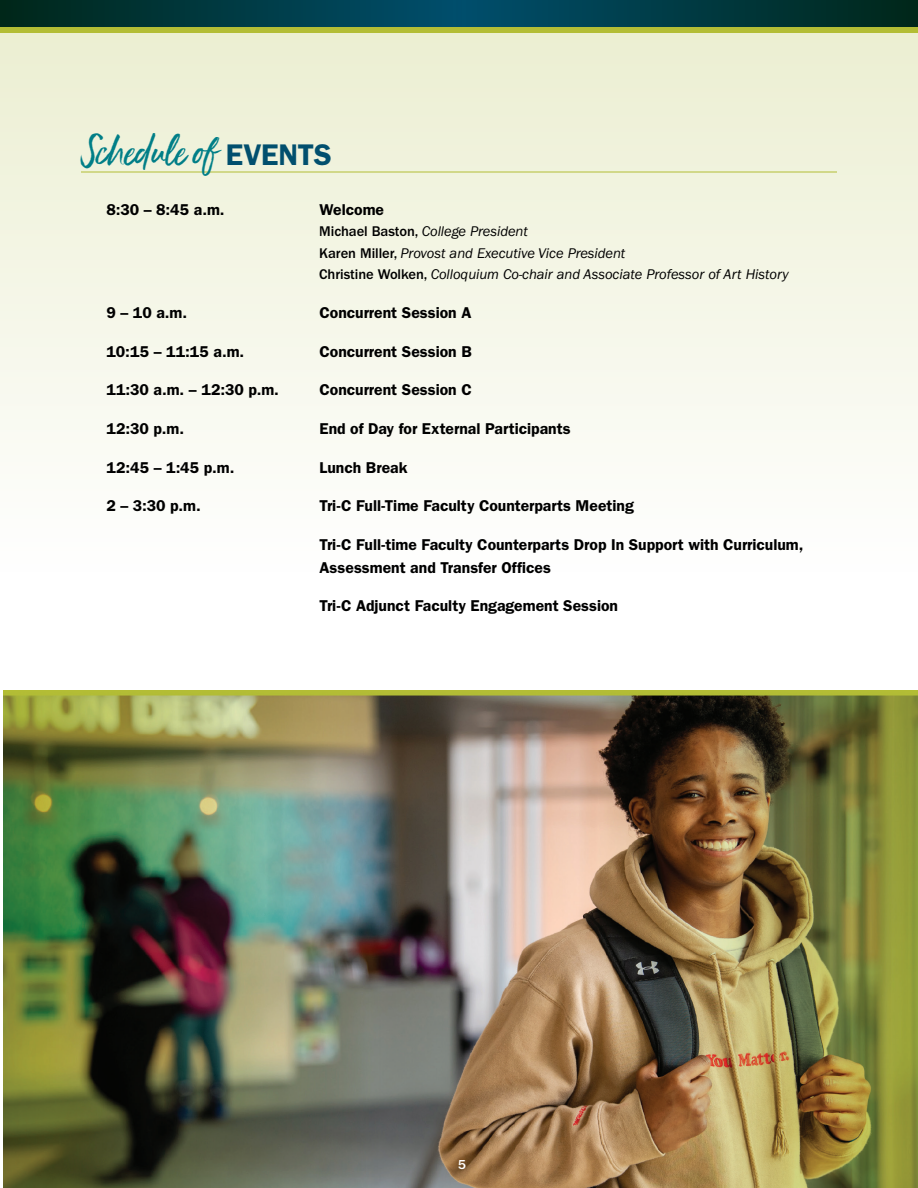
<style>
.page{position:relative;width:918px;height:1188px;background:#fff}
.page>*{position:absolute;margin:0;border:0;box-sizing:border-box;transform-origin:0 0}
.Session_-_Head{font:37.5px "Ernestand Emily Slanted Solid";color:#007e87}
.Schedule_of_Events_-_Time{font:600 15.75px/22.5px "ITC Franklin Gothic Std";color:#000}
.Session_-_Paragraph_Names{font:italic 14.55px "ITC Franklin Gothic Std";letter-spacing:-.005em;color:#000}
.t1{font:500 13.5px "ITC Franklin Gothic Std";color:#fff}
.s1{font-family:"ITC Franklin Gothic Std";font-weight:600;font-size:30px;color:#014f6e}
.s2{font-weight:500;font-style:normal}
</style>
<div class="page">
<img style="left:3px;top:691px;width:915px;height:497px">
<div style="left:457px;top:0;width:461px;height:27px;background:linear-gradient(to right,#004e6d,#002719)"></div>
<div style="left:0;top:30px;width:918px;height:542px;background:linear-gradient(to bottom,#ebeecf,#fff)"></div>
<div style="left:0;top:27px;width:918px;height:5px;background:#b3bd35"></div>
<div style="left:0;top:0;width:461px;height:27px;background:linear-gradient(to right,#002619,#004e6d)"></div>
<hr style="left:81px;top:172px;width:756px;height:1px;background:#b3bd35">
<h1 class="Session_-_Head" style="left:81px;top:128px;width:252px">Schedule of <span class="s1">EVENTS</span></h1>
<h2 class="Schedule_of_Events_-_Time" style="left:106px;top:198px;width:120px">8:30 – 8:45 a.m.</h2>
<h2 class="Schedule_of_Events_-_Time" style="left:320px;top:198px;width:66px">Welcome</h2>
<p class="Session_-_Paragraph_Names" style="left:319px;top:223px;width:210px"><span class="s2">Michael Baston,</span> College President</p>
<p class="Session_-_Paragraph_Names" style="left:319px;top:245px;width:308px"><span class="s2">Karen Miller,</span> Provost and Executive Vice President</p>
<p class="Session_-_Paragraph_Names" style="left:319px;top:266px;width:471px"><span class="s2">Christine Wolken,</span> Colloquium Co-chair and Associate Professor of Art History</p>
<h2 class="Schedule_of_Events_-_Time" style="left:106px;top:301px;width:82px">9 – 10 a.m.</h2>
<h2 class="Schedule_of_Events_-_Time" style="left:320px;top:301px;width:153px">Concurrent Session A</h2>
<h2 class="Schedule_of_Events_-_Time" style="left:106px;top:340px;width:139px">10:15 – 11:15 a.m.</h2>
<h2 class="Schedule_of_Events_-_Time" style="left:320px;top:340px;width:154px">Concurrent Session B</h2>
<h2 class="Schedule_of_Events_-_Time" style="left:106px;top:379px;width:174px">11:30 a.m. – 12:30 p.m.</h2>
<h2 class="Schedule_of_Events_-_Time" style="left:320px;top:379px;width:154px">Concurrent Session C</h2>
<h2 class="Schedule_of_Events_-_Time" style="left:106px;top:417px;width:79px">12:30 p.m.</h2>
<h2 class="Schedule_of_Events_-_Time" style="left:320px;top:417px;width:253px">End of Day for External Participants</h2>
<h2 class="Schedule_of_Events_-_Time" style="left:106px;top:456px;width:130px">12:45 – 1:45 p.m.</h2>
<h2 class="Schedule_of_Events_-_Time" style="left:320px;top:456px;width:90px">Lunch Break</h2>
<h2 class="Schedule_of_Events_-_Time" style="left:106px;top:495px;width:96px">2 – 3:30 p.m.</h2>
<h2 class="Schedule_of_Events_-_Time" style="left:320px;top:495px;width:316px">Tri-C Full-Time Faculty Counterparts Meeting</h2>
<h2 class="Schedule_of_Events_-_Time" style="left:320px;top:533px;width:486px">Tri-C Full-time Faculty Counterparts Drop In Support with Curriculum,<br>Assessment and Transfer Offices</h2>
<h2 class="Schedule_of_Events_-_Time" style="left:320px;top:595px;width:300px">Tri-C Adjunct Faculty Engagement Session</h2>
<p class="t1" style="left:458px;top:1157px;width:9px">5</p>
</div>
